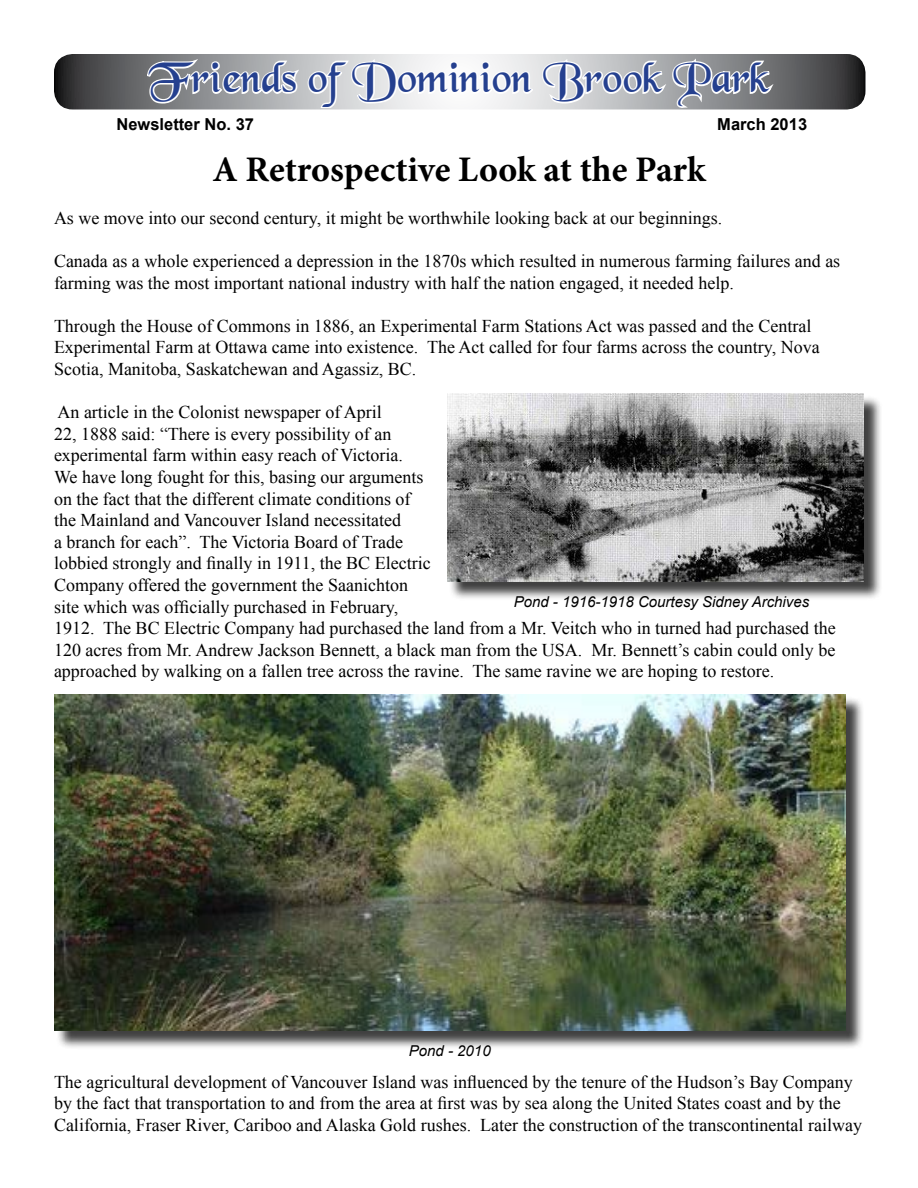
<style>
.page{position:relative;width:918px;height:1188px;background:#fff}
.page>*{position:absolute;margin:0;border:0;box-sizing:border-box;transform-origin:0 0}
.t1{font:45px "Black Chancery";color:#25408f}
.t2{font:700 36px "Minion Pro";color:#000}
.t3{font:18px/21.6px "Times New Roman";color:#000}
.t4{font:700 16.5px "Arial";color:#000}
.t5{font:italic 15px "Arial";color:#000}
</style>
<div class="page">
<svg style="left:55px;top:55px;width:808px;height:52px;background:#404042"></svg>
<svg style="left:115px;top:54px;width:695px;height:56px"></svg>
<div style="left:449px;top:395px;width:434px;height:205px;background:#000;opacity:.75"></div>
<img style="left:447px;top:393px;width:417px;height:188px">
<div style="left:56px;top:696px;width:808px;height:354px;background:#000;opacity:.75"></div>
<img style="left:54px;top:694px;width:792px;height:336px">
<h1 class="t1" style="left:148px;top:61px;width:623px">Friends of Dominion Brook Park</h1>
<p class="t4" style="left:116px;top:113px;width:139px">Newsletter No. 37</p>
<p class="t4" style="left:717px;top:113px;width:91px">March 2013</p>
<h2 class="t2" style="left:212px;top:144px;width:495px">A Retrospective Look at the Park</h2>
<p class="t3" style="left:54px;top:207px;width:670px">As we move into our second century, it might be worthwhile looking back at our beginnings.</p>
<p class="t3" style="left:54px;top:250px;width:788px">Canada as a whole experienced a depression in the 1870s which resulted in numerous farming failures and as farming was the most important national industry with half the nation engaged, it needed help.</p>
<p class="t3" style="left:54px;top:315px;width:767px">Through the House of Commons in 1886, an Experimental Farm Stations Act was passed and the Central<br>Experimental Farm at Ottawa came into existence. The Act called for four farms across the country, Nova<br>Scotia, Manitoba, Saskatchewan and Agassiz, BC.</p>
<p class="t3" style="left:54px;top:401px;width:783px">An article in the Colonist newspaper of April<br>22, 1888 said: “There is every possibility of an<br>experimental farm within easy reach of Victoria.<br>We have long fought for this, basing our arguments<br>on the fact that the different climate conditions of<br>the Mainland and Vancouver Island necessitated<br>a branch for each”. The Victoria Board of Trade<br>lobbied strongly and finally in 1911, the BC Electric<br>Company offered the government the Saanichton<br>site which was officially purchased in February,<br>1912. The BC Electric Company had purchased the land from a Mr. Veitch who in turned had purchased the 120 acres from Mr. Andrew Jackson Bennett, a black man from the USA. Mr. Bennett’s cabin could only be approached by walking on a fallen tree across the ravine. The same ravine we are hoping to restore.</p>
<p class="t5" style="left:514px;top:592px;width:297px">Pond - 1916-1918 Courtesy Sidney Archives</p>
<p class="t5" style="left:409px;top:1041px;width:83px">Pond - 2010</p>
<p class="t3" style="left:54px;top:1071px;width:810px">The agricultural development of Vancouver Island was influenced by the tenure of the Hudson’s Bay Company by the fact that transportation to and from the area at first was by sea along the United States coast and by the<br>California, Fraser River, Cariboo and Alaska Gold rushes. Later the construction of the transcontinental railway</p>
</div>
